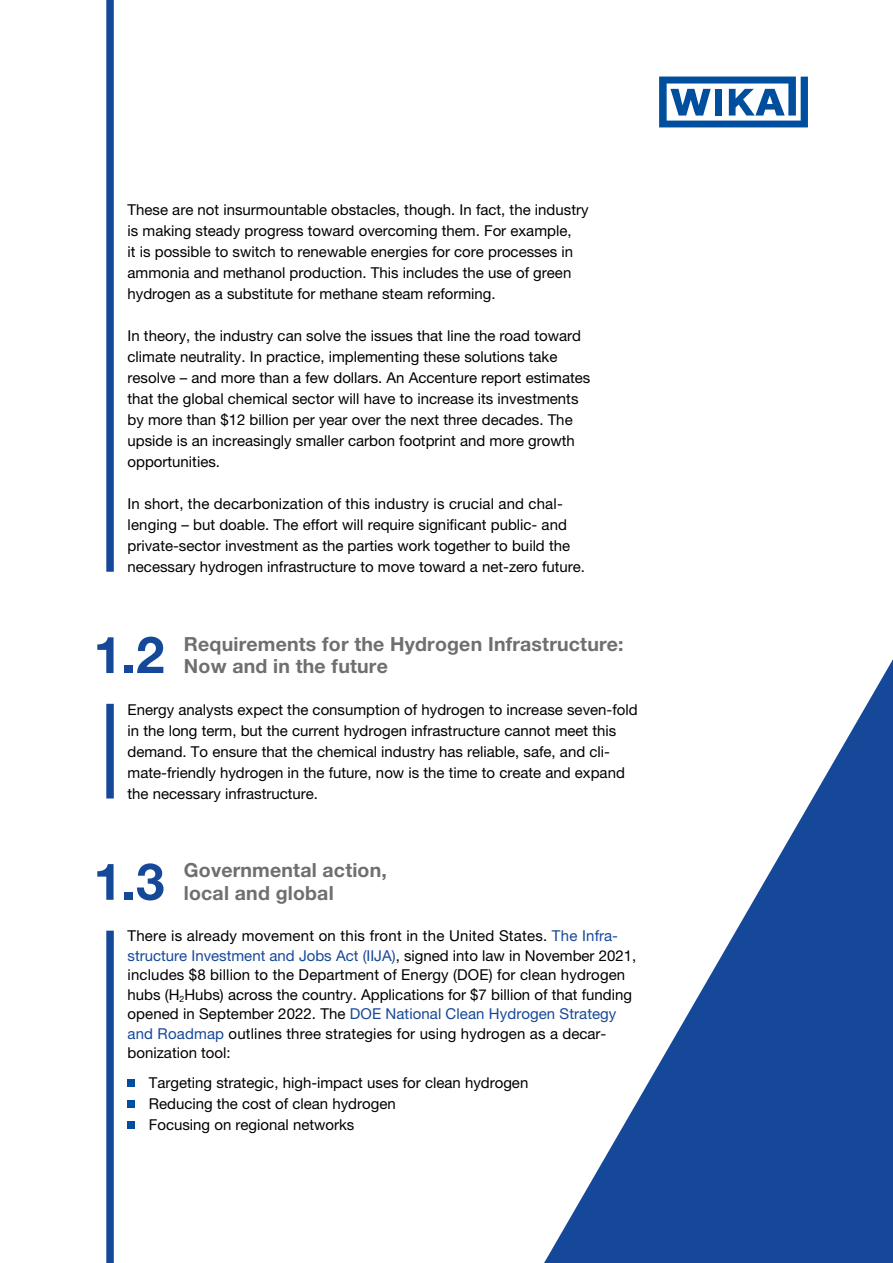
<style>
.page{position:relative;width:893px;height:1263px;background:#fff}
.page>*{position:absolute;margin:0;border:0;box-sizing:border-box;transform-origin:0 0}
.t1{font:700 51px "Helvetica Neue LT Pro";color:#16489a}
.t2{font:700 19.5px/22.5px "Helvetica Neue LT Pro";letter-spacing:.01em;color:#6f6f6e}
.t3{font:15px/21px "Helvetica Neue LT Pro";color:#000}
.s1{color:#16489a}
</style>
<div class="page">
<svg style="left:659px;top:77px;width:149px;height:50px"></svg>
<div style="left:106px;top:704px;width:8px;height:94px;background:#16489a"></div>
<div style="left:106px;top:931px;width:8px;height:332px;background:#16489a"></div>
<div style="left:106px;top:0;width:8px;height:572px;background:#16489a"></div>
<svg style="left:544px;top:659px;width:349px;height:604px"></svg>
<div style="left:128px;top:1079px;width:7px;height:8px;background:#004e9e"></div>
<div style="left:128px;top:1100px;width:7px;height:8px;background:#004e9e"></div>
<div style="left:128px;top:1121px;width:7px;height:8px;background:#004e9e"></div>
<p class="t3" style="left:128px;top:199px;width:462px">These are not insurmountable obstacles, though. In fact, the industry is making steady progress toward overcoming them. For example,<br>it is possible to switch to renewable energies for core processes in ammonia and methanol production. This includes the use of green hydrogen as a substitute for methane steam reforming.</p>
<p class="t3" style="left:128px;top:325px;width:464px">In theory, the industry can solve the issues that line the road toward climate neutrality. In practice, implementing these solutions take resolve – and more than a few dollars. An Accenture report estimates that the global chemical sector will have to increase its investments by more than $12 billion per year over the next three decades. The upside is an increasingly smaller carbon footprint and more growth opportunities.</p>
<p class="t3" style="left:128px;top:493px;width:459px">In short, the decarbonization of this industry is crucial and chal&shy;lenging – but doable. The effort will require significant public- and private-sector investment as the parties work together to build the necessary hydrogen infrastructure to move toward a net-zero future.</p>
<h1 class="t1" style="left:94px;top:623px;width:72px">1.2</h1>
<h2 class="t2" style="left:184px;top:632px;width:441px">Requirements for the Hydrogen Infrastructure:<br>Now and in the future</h2>
<p class="t3" style="left:128px;top:698px;width:512px">Energy analysts expect the consumption of hydrogen to increase seven-fold in the long term, but the current hydrogen infrastructure cannot meet this demand. To ensure that the chemical industry has reliable, safe, and cli&shy;mate-friendly hydrogen in the future, now is the time to create and expand the necessary infrastructure.</p>
<h1 class="t1" style="left:94px;top:850px;width:72px">1.3</h1>
<h2 class="t2" style="left:184px;top:859px;width:205px">Governmental action, local and global</h2>
<p class="t3" style="left:128px;top:926px;width:510px;line-height:19.5px">There is already movement on this front in the United States. <span class="s1">The Infra&shy;structure Investment and Jobs Act (IIJA)</span>, signed into law in November 2021, includes $8 billion to the Department of Energy (DOE) for clean hydrogen hubs (H<sub>2</sub>Hubs) across the country. Applications for $7 billion of that funding opened in September 2022. The <span class="s1">DOE National Clean Hydrogen Strategy and Roadmap</span> outlines three strategies for using hydrogen as a decar&shy;bonization tool:</p>
<p class="t3" style="left:149px;top:1072px;width:381px">Targeting strategic, high-impact uses for clean hydrogen<br>Reducing the cost of clean hydrogen<br>Focusing on regional networks</p>
</div>
